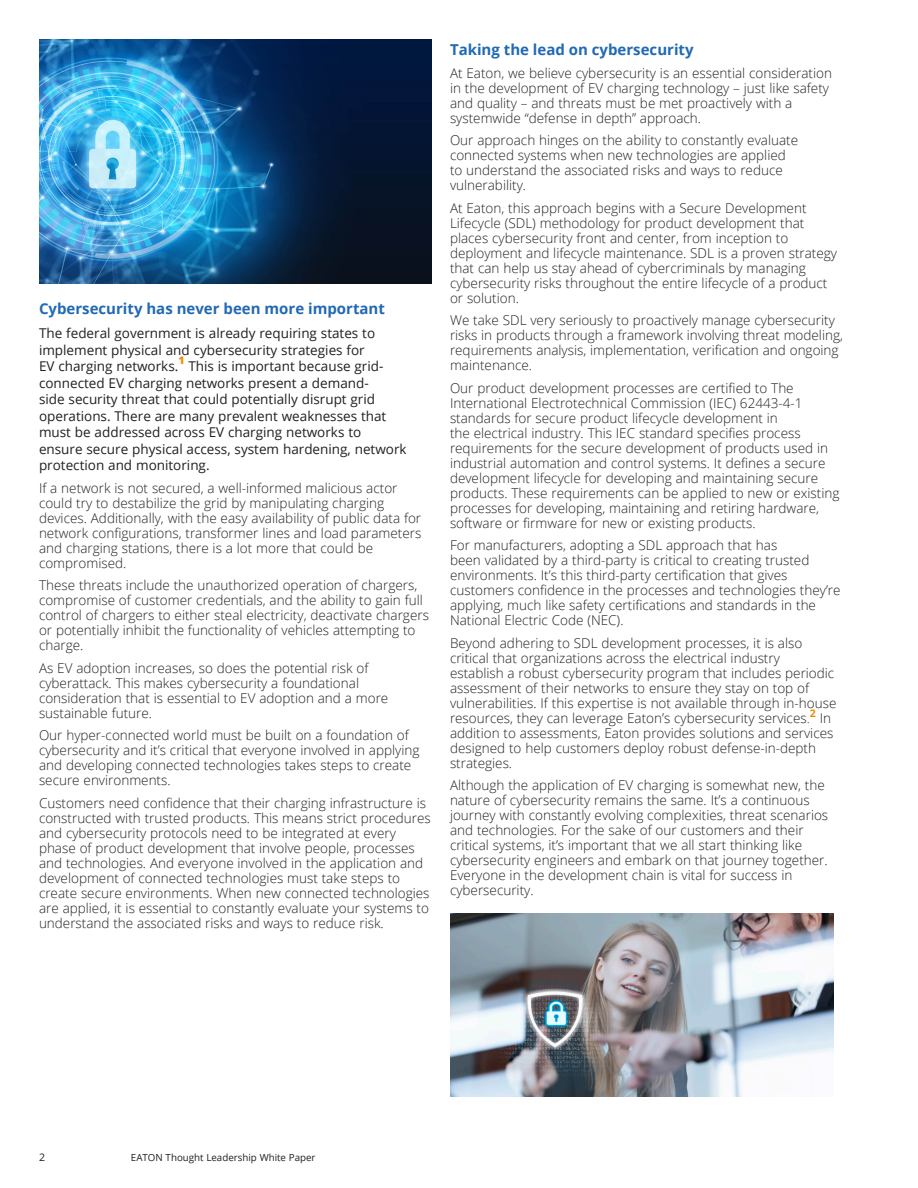
<style>
.page{position:relative;width:918px;height:1188px;background:#fff}
.page>*{position:absolute;margin:0;border:0;box-sizing:border-box;transform-origin:0 0}
._02_Body_Head__8_5_pt____ADJ_Color{font:700 15px "Open Sans";color:#2169b4}
._02_Body__8_5_pt{font:300 13.5px/15px "Open Sans";color:#231f20}
._02_Body__8_5_pt-2{font:13.5px/16.5px "Open Sans";color:#231f20}
._02_Body__8_5_pt-3{font:800 10.5px "Open Sans";color:#ed8b00}
.t1{font:10.5px "Open Sans";color:#231f20}
.t2{font:9.75px "Open Sans";color:#231f20}
.s1{color:#175d9e}
</style>
<div class="page">
<img style="left:39px;top:39px;width:393px;height:244px">
<img style="left:450px;top:914px;width:383px;height:183px">
<p class="_02_Body_Head__8_5_pt____ADJ_Color" style="left:39px;top:298px;width:347px">Cybersecurity has never been more important</p>
<p class="_02_Body__8_5_pt-2" style="left:39px;top:325px;width:338px">The federal government is already requiring states to implement physical and cybersecurity strategies for<br>EV charging networks.</p>
<p class="_02_Body__8_5_pt-3" style="left:178px;top:352px;width:8px">1</p>
<p class="_02_Body__8_5_pt-2" style="left:39px;top:358px;width:369px;text-indent:149px">This is important because grid&shy;connected EV charging networks present a demand-<br>side security threat that could potentially disrupt grid operations. There are many prevalent weaknesses that must be addressed across EV charging networks to ensure secure physical access, system hardening, network protection and monitoring.</p>
<p class="_02_Body__8_5_pt" style="left:39px;top:480px;width:384px">If a network is not secured, a well-informed malicious actor could try to destabilize the grid by manipulating charging devices. Additionally, with the easy availability of public data for network configurations, transformer lines and load parameters and charging stations, there is a lot more that could be compromised.</p>
<p class="_02_Body__8_5_pt" style="left:39px;top:578px;width:391px">These threats include the unauthorized operation of chargers, compromise of customer credentials, and the ability to gain full control of chargers to either steal electricity, deactivate chargers or potentially inhibit the functionality of vehicles attempting to charge.</p>
<p class="_02_Body__8_5_pt" style="left:39px;top:660px;width:351px">As EV adoption increases, so does the potential risk of cyberattack. This makes cybersecurity a foundational consideration that is essential to EV adoption and a more sustainable future.</p>
<p class="_02_Body__8_5_pt" style="left:39px;top:728px;width:382px">Our hyper-connected world must be built on a foundation of cybersecurity and it’s critical that everyone involved in applying and developing connected technologies takes steps to create secure environments.</p>
<p class="_02_Body__8_5_pt" style="left:39px;top:795px;width:393px">Customers need confidence that their charging infrastructure is constructed with trusted products. This means strict procedures and cybersecurity protocols need to be integrated at every phase of product development that involve people, processes and technologies. And everyone involved in the application and development of connected technologies must take steps to create secure environments. When new connected technologies are applied, it is essential to constantly evaluate your systems to understand the associated risks and ways to reduce risk.</p>
<p class="_02_Body_Head__8_5_pt____ADJ_Color" style="left:450px;top:39px;width:245px">Taking the lead on cybersecurity</p>
<p class="_02_Body__8_5_pt" style="left:450px;top:65px;width:384px">At Eaton, we believe cybersecurity is an essential consideration in the development of EV charging technology – just like safety and quality – and threats must be met proactively with a systemwide “defense in depth” approach.</p>
<p class="_02_Body__8_5_pt" style="left:450px;top:132px;width:350px">Our approach hinges on the ability to constantly evaluate connected systems when new technologies are applied to understand the associated risks and ways to reduce vulnerability.</p>
<p class="_02_Body__8_5_pt" style="left:450px;top:200px;width:389px">At Eaton, this approach begins with a Secure Development Lifecycle (SDL) methodology for product development that places cybersecurity front and center, from inception to deployment and lifecycle maintenance. SDL is a proven strategy that can help us stay ahead of cybercriminals by managing cybersecurity risks throughout the entire lifecycle of a product or solution.</p>
<p class="_02_Body__8_5_pt" style="left:450px;top:312px;width:395px">We take SDL very seriously to proactively manage cybersecurity risks in products through a framework involving threat modeling, requirements analysis, implementation, verification and ongoing maintenance.</p>
<p class="_02_Body__8_5_pt" style="left:450px;top:380px;width:391px">Our product development processes are certified to The International Electrotechnical Commission (IEC) 62443-4-1 standards for secure product lifecycle development in<br>the electrical industry. This IEC standard specifies process requirements for the secure development of products used in industrial automation and control systems. It defines a secure development lifecycle for developing and maintaining secure products. These requirements can be applied to new or existing processes for developing, maintaining and retiring hardware, software or firmware for new or existing products.</p>
<p class="_02_Body__8_5_pt" style="left:450px;top:537px;width:392px">For manufacturers, adopting a SDL approach that has<br>been validated by a third-party is critical to creating trusted environments. It’s this third-party certification that gives customers confidence in the processes and technologies they’re applying, much like safety certifications and standards in the National Electric Code (NEC).</p>
<p class="_02_Body__8_5_pt" style="left:450px;top:635px;width:388px">Beyond adhering to SDL development processes, it is also critical that organizations across the electrical industry establish a robust cybersecurity program that includes periodic assessment of their networks to ensure they stay on top of vulnerabilities. If this expertise is not available through in-house resources, they can leverage Eaton’s cybersecurity services<span class="s1">.</span><sup>2</sup> In addition to assessments, Eaton provides solutions and services designed to help customers deploy robust defense-in-depth strategies.</p>
<p class="_02_Body__8_5_pt" style="left:450px;top:777px;width:380px">Although the application of EV charging is somewhat new, the nature of cybersecurity remains the same. It’s a continuous journey with constantly evolving complexities, threat scenarios and technologies. For the sake of our customers and their critical systems, it’s important that we all start thinking like cybersecurity engineers and embark on that journey together.<br>Everyone in the development chain is vital for success in cybersecurity.</p>
<p class="t1" style="left:39px;top:1150px;width:8px">2</p>
<p class="t2" style="left:131px;top:1151px;width:186px">EATON Thought Leadership White Paper</p>
</div>
